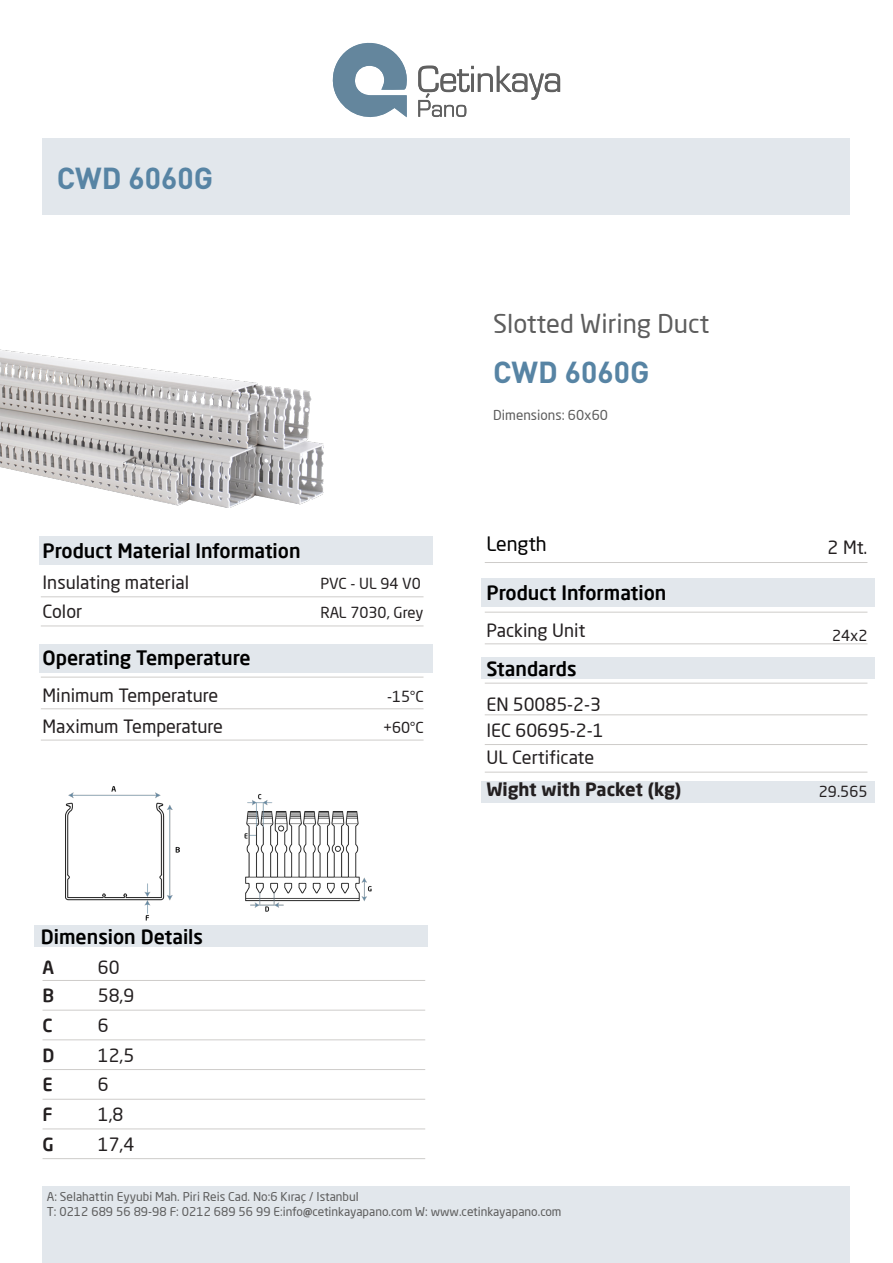
<style>
.page{position:relative;width:893px;height:1263px;background:#fff}
.page>*{position:absolute;margin:0;border:0;box-sizing:border-box;transform-origin:0 0}
.t1{font:700 30px "DIN Pro";color:#5784a4}
.t2{font:25.5px "Neo Sans Pro";color:#5d5d5d}
.t3{font:500 19.5px "Neo Sans Pro";color:#000}
.t4{font:19.5px "Neo Sans Pro";color:#000}
.t5{font:18px "Neo Sans Pro";color:#231f20}
.t6{font:700 18px "Neo Sans Pro";color:#231f20}
.t7{font:500 18px "Neo Sans Pro";color:#231f20}
.t8{font:15px "Neo Sans Pro";color:#231f20}
.t9{font:13.5px "Neo Sans Pro";color:#5d5d5d}
.t10{font:12px/14.4px "Neo Sans Pro";color:#5d5d5d}
.s1{font-weight:700}
</style>
<div class="page">
<div style="left:43px;top:1186px;width:807px;height:77px;background:#e2e7ec"></div>
<div style="left:39px;top:536px;width:394px;height:29px;background:#e2e7ec"></div>
<div style="left:482px;top:578px;width:393px;height:29px;background:#e2e7ec"></div>
<div style="left:482px;top:657px;width:393px;height:22px;background:#e2e7ec"></div>
<div style="left:34px;top:925px;width:394px;height:22px;background:#e2e7ec"></div>
<div style="left:39px;top:644px;width:394px;height:28px;background:#e2e7ec"></div>
<div style="left:43px;top:138px;width:807px;height:77px;background:#e2e7ec"></div>
<svg style="left:332px;top:42px;width:75px;height:76px"></svg>
<svg style="left:418px;top:66px;width:142px;height:51px"></svg>
<hr style="left:41px;top:596px;width:382px;height:1px;background:#ceccca">
<hr style="left:41px;top:625px;width:382px;height:1px;background:#ceccca">
<hr style="left:41px;top:677px;width:382px;height:1px;background:#ceccca">
<hr style="left:485px;top:612px;width:382px;height:1px;background:#ceccca">
<hr style="left:485px;top:683px;width:382px;height:1px;background:#ceccca">
<hr style="left:485px;top:562px;width:382px;height:1px;background:#ceccca">
<hr style="left:41px;top:708px;width:382px;height:1px;background:#ceccca">
<hr style="left:485px;top:643px;width:382px;height:1px;background:#ceccca">
<hr style="left:485px;top:714px;width:382px;height:1px;background:#ceccca">
<hr style="left:43px;top:1010px;width:382px;height:1px;background:#ceccca">
<hr style="left:43px;top:980px;width:382px;height:1px;background:#ceccca">
<hr style="left:43px;top:1069px;width:382px;height:1px;background:#ceccca">
<hr style="left:485px;top:744px;width:382px;height:1px;background:#ceccca">
<hr style="left:485px;top:772px;width:382px;height:1px;background:#ceccca">
<hr style="left:43px;top:1039px;width:382px;height:1px;background:#ceccca">
<hr style="left:43px;top:1099px;width:382px;height:1px;background:#ceccca">
<hr style="left:43px;top:1128px;width:382px;height:1px;background:#ceccca">
<hr style="left:43px;top:1158px;width:382px;height:1px;background:#ceccca">
<hr style="left:41px;top:740px;width:382px;height:1px;background:#ceccca">
<img style="left:0;top:349px;width:323px;height:158px">
<img style="left:66px;top:786px;width:114px;height:135px">
<img style="left:245px;top:794px;width:127px;height:118px">
<div style="left:482px;top:781px;width:393px;height:22px;background:#e2e7ec"></div>
<p class="t1" style="left:57px;top:158px;width:157px">CWD 6060G</p>
<p class="t2" style="left:493px;top:308px;width:218px">Slotted Wiring Duct</p>
<p class="t1" style="left:493px;top:352px;width:157px">CWD 6060G</p>
<p class="t9" style="left:493px;top:407px;width:116px">Dimensions: 60x60</p>
<p class="t3" style="left:43px;top:539px;width:260px">Product Material Information</p>
<p class="t4" style="left:486px;top:532px;width:62px">Length</p>
<p class="t5" style="left:828px;top:536px;width:41px">2 Mt.</p>
<p class="t5" style="left:43px;top:571px;width:148px">Insulating material</p>
<p class="t5" style="left:43px;top:600px;width:41px">Color</p>
<p class="t8" style="left:320px;top:574px;width:102px">PVC - UL 94 V0</p>
<p class="t8" style="left:320px;top:603px;width:105px">RAL 7030, Grey</p>
<p class="t3" style="left:486px;top:581px;width:181px">Product Information</p>
<p class="t5" style="left:486px;top:619px;width:100px">Packing Unit</p>
<p class="t8" style="left:832px;top:626px;width:37px">24x2</p>
<p class="t3" style="left:43px;top:646px;width:210px">Operating Temperature</p>
<p class="t3" style="left:486px;top:657px;width:92px">Standards</p>
<p class="t5" style="left:43px;top:684px;width:177px">Minimum Temperature</p>
<p class="t8" style="left:387px;top:687px;width:38px">-15°C</p>
<p class="t5" style="left:486px;top:693px;width:116px">EN 50085-2-3</p>
<p class="t5" style="left:43px;top:715px;width:182px">Maximum Temperature</p>
<p class="t8" style="left:383px;top:718px;width:42px">+60°C</p>
<p class="t5" style="left:486px;top:719px;width:119px">IEC 60695-2-1</p>
<p class="t5" style="left:486px;top:746px;width:109px">UL Certificate</p>
<p class="t6" style="left:486px;top:778px;width:196px">Wight with Packet (kg)</p>
<p class="t8" style="left:819px;top:783px;width:50px">29.565</p>
<p class="t3" style="left:41px;top:924px;width:164px">Dimension Details</p>
<p class="t7" style="left:43px;top:956px;width:13px">A</p>
<p class="t5" style="left:98px;top:957px;width:23px">60</p>
<p class="t7" style="left:43px;top:984px;width:13px">B</p>
<p class="t5" style="left:98px;top:984px;width:38px">58,9</p>
<p class="t7" style="left:43px;top:1014px;width:12px">C</p>
<p class="t7" style="left:43px;top:1043px;width:14px">D</p>
<p class="t7" style="left:43px;top:1073px;width:12px">E</p>
<p class="t5" style="left:98px;top:1014px;width:12px">6</p>
<p class="t5" style="left:98px;top:1044px;width:38px">12,5</p>
<p class="t5" style="left:98px;top:1074px;width:12px">6</p>
<p class="t7" style="left:43px;top:1103px;width:12px">F</p>
<p class="t5" style="left:98px;top:1103px;width:27px">1,8</p>
<p class="t7" style="left:43px;top:1133px;width:13px">G</p>
<p class="t5" style="left:98px;top:1133px;width:38px">17,4</p>
<p class="t10" style="left:47px;top:1189px;width:516px">A: Selahattin Eyyubi Mah. Piri Reis Cad. No:6 Kıraç / Istanbul<br>T: 0212 689 56 89-98 F: 0212 689 56 99 E:info<span class="s1">@</span>cetinkayapano.com W: www.cetinkayapano.com</p>
</div>
